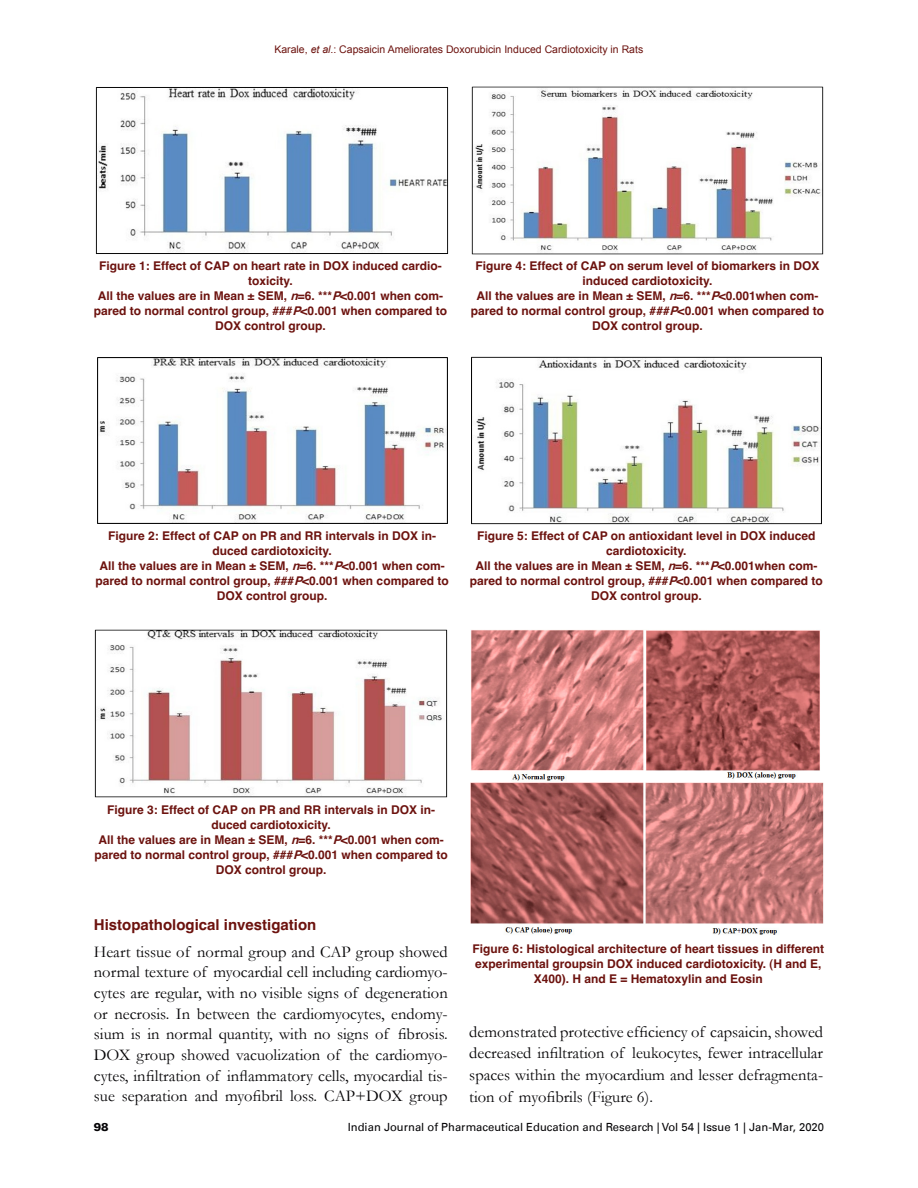
<style>
.page{position:relative;width:918px;height:1188px;background:#fff}
.page>*{position:absolute;margin:0;border:0;box-sizing:border-box;transform-origin:0 0}
.Body_Text{font:16.5px/20.7px "Garamond";color:#050406;text-align:justify}
.t1{font:700 15px "Helvetica";color:#6c120e}
.Fig_caption{font:700 12px/15px "Helvetica";color:#6c120e;text-align:center}
.t2{font:11.25px "Univers LT";color:#050406}
.t3{font:900 11.25px "Univers LT";color:#050406}
.t4{font:10.5px "Arial";color:#6c120e}
.s1{font-style:italic}
</style>
<div class="page">
<img style="left:96px;top:87px;width:352px;height:167px">
<img style="left:97px;top:357px;width:351px;height:167px">
<img style="left:95px;top:630px;width:352px;height:168px">
<img style="left:471px;top:86px;width:353px;height:168px">
<img style="left:471px;top:356px;width:351px;height:168px">
<img style="left:470px;top:630px;width:354px;height:305px">
<p class="t4" style="left:274px;top:42px;width:370px">Karale, <span class="s1">et al</span>.: Capsaicin Ameliorates Doxorubicin Induced Cardiotoxicity in Rats</p>
<p class="Fig_caption" style="left:99px;top:258px;width:344px">Figure 1: Effect of CAP on heart rate in DOX induced cardio&shy;toxicity.</p>
<p class="Fig_caption" style="left:94px;top:288px;width:355px">All the values are in Mean ± SEM, <span class="s1">n</span>=6. ***<span class="s1">P</span>&lt;0.001 when com&shy;pared to normal control group, ###<span class="s1">P</span>&lt;0.001 when compared to<br>DOX control group.</p>
<p class="Fig_caption" style="left:476px;top:258px;width:345px">Figure 4: Effect of CAP on serum level of biomarkers in DOX induced cardiotoxicity.</p>
<p class="Fig_caption" style="left:471px;top:288px;width:355px">All the values are in Mean ± SEM, <span class="s1">n</span>=6. ***<span class="s1">P</span>&lt;0.001when com&shy;pared to normal control group, ###<span class="s1">P</span>&lt;0.001 when compared to<br>DOX control group.</p>
<p class="Fig_caption" style="left:108px;top:528px;width:329px">Figure 2: Effect of CAP on PR and RR intervals in DOX in&shy;duced cardiotoxicity.</p>
<p class="Fig_caption" style="left:96px;top:558px;width:355px">All the values are in Mean ± SEM, <span class="s1">n</span>=6. ***<span class="s1">P</span>&lt;0.001 when com&shy;pared to normal control group, ###<span class="s1">P</span>&lt;0.001 when compared to<br>DOX control group.</p>
<p class="Fig_caption" style="left:477px;top:528px;width:340px">Figure 5: Effect of CAP on antioxidant level in DOX induced cardiotoxicity.</p>
<p class="Fig_caption" style="left:470px;top:558px;width:355px">All the values are in Mean ± SEM, <span class="s1">n</span>=6. ***<span class="s1">P</span>&lt;0.001when com&shy;pared to normal control group, ###<span class="s1">P</span>&lt;0.001 when compared to<br>DOX control group.</p>
<p class="Fig_caption" style="left:107px;top:802px;width:329px">Figure 3: Effect of CAP on PR and RR intervals in DOX in&shy;duced cardiotoxicity.</p>
<p class="Fig_caption" style="left:95px;top:832px;width:355px">All the values are in Mean ± SEM, <span class="s1">n</span>=6. ***<span class="s1">P</span>&lt;0.001 when com&shy;pared to normal control group, ###<span class="s1">P</span>&lt;0.001 when compared to<br>DOX control group.</p>
<h2 class="t1" style="left:94px;top:911px;width:224px">Histopathological investigation</h2>
<p class="Body_Text" style="left:94px;top:941px;width:355px">Heart tissue of normal group and CAP group showed normal texture of myocardial cell including cardiomyo&shy;cytes are regular, with no visible signs of degeneration or necrosis. In between the cardiomyocytes, endomy&shy;sium is in normal quantity, with no signs of fibrosis.<br>DOX group showed vacuolization of the cardiomyo&shy;cytes, infiltration of inflammatory cells, myocardial tis&shy;sue separation and myofibril loss. CAP+DOX group</p>
<p class="Fig_caption" style="left:473px;top:941px;width:353px">Figure 6: Histological architecture of heart tissues in different experimental groupsin DOX induced cardiotoxicity. (H and E,<br>X400). H and E = Hematoxylin and Eosin</p>
<p class="Body_Text" style="left:469px;top:1020px;width:355px;line-height:21.6px">demonstrated protective efficiency of capsaicin, showed decreased infiltration of leukocytes, fewer intracellular spaces within the myocardium and lesser defragmenta&shy;tion of myofibrils (Figure 6).</p>
<p class="t3" style="left:94px;top:1120px;width:17px">98</p>
<p class="t2" style="left:348px;top:1120px;width:478px">Indian Journal of Pharmaceutical Education and Research | Vol 54 | Issue 1 | Jan-Mar, 2020</p>
</div>
